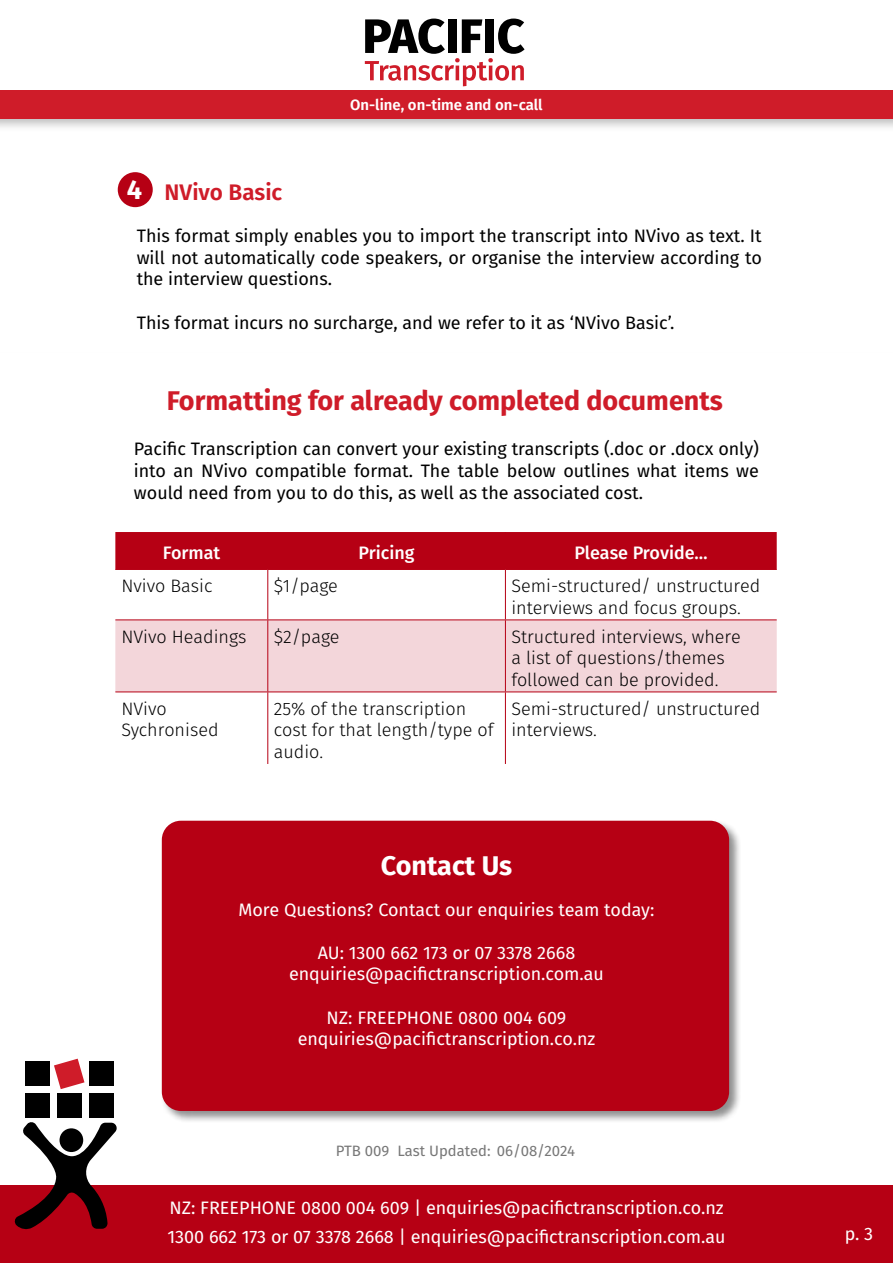
<style>
.page{position:relative;width:893px;height:1263px;background:#fff}
.page>*{position:absolute;margin:0;border:0;box-sizing:border-box;transform-origin:0 0}
.t1{font:700 27.15px "Fira Sans";color:#fff}
.t2{font:700 27px "Fira Sans";color:#cf1c29}
.t3{font:700 27px "Fira Sans";color:#fff}
.t4{font:600 22.5px "Fira Sans";color:#cf1c29}
.t5{font:18px/21.6px "Fira Sans";color:#000;text-align:justify}
.t6{font:18px/21.6px "Fira Sans";color:#fff;text-align:center}
.t7{font:300 18px/21.6px "Fira Sans";color:#000}
.t8{font:500 18px "Fira Sans";color:#fff}
.t9{font:15px "Fira Sans";color:#777}
.t10{font:600 15px "Fira Sans";color:#fff}
</style>
<div class="page">
<div style="left:0;top:1209px;width:893px;height:54px;background:#b60014"></div>
<div style="left:0;top:90px;width:893px;height:28px;background:#cf1c29"></div>
<svg style="left:365px;top:19px;width:160px;height:67px"></svg>
<div style="left:0;top:1185px;width:893px;height:41px;background:#b60014"></div>
<svg style="left:14px;top:1122px;width:103px;height:108px"></svg>
<div style="left:60px;top:1128px;width:23px;height:24px;background:#000;border-radius:50%"></div>
<div style="left:25px;top:1061px;width:25px;height:25px;background:#000"></div>
<svg style="left:54px;top:1059px;width:30px;height:30px"></svg>
<div style="left:89px;top:1061px;width:25px;height:25px;background:#000"></div>
<div style="left:25px;top:1093px;width:25px;height:25px;background:#000"></div>
<div style="left:57px;top:1093px;width:25px;height:25px;background:#000"></div>
<div style="left:89px;top:1093px;width:25px;height:25px;background:#000"></div>
<div style="left:118px;top:172px;width:35px;height:35px;background:#b60014;border-radius:50%"></div>
<div style="left:115px;top:532px;width:662px;height:37px;background:#b60014"></div>
<div style="left:115px;top:620px;width:662px;height:71px;background:#f3d6da"></div>
<hr style="left:267px;top:532px;width:1px;height:37px;background:#b60014">
<hr style="left:505px;top:532px;width:1px;height:37px;background:#b60014">
<hr style="left:267px;top:570px;width:1px;height:49px;background:#b60014">
<hr style="left:505px;top:570px;width:1px;height:49px;background:#b60014">
<hr style="left:267px;top:620px;width:1px;height:71px;background:#b60014">
<hr style="left:505px;top:620px;width:1px;height:71px;background:#b60014">
<hr style="left:267px;top:692px;width:1px;height:72px;background:#b60014">
<hr style="left:505px;top:692px;width:1px;height:72px;background:#b60014">
<hr style="left:115px;top:569px;width:153px;height:1px;background:#b60014">
<hr style="left:268px;top:569px;width:237px;height:1px;background:#b60014">
<hr style="left:505px;top:569px;width:272px;height:1px;background:#b60014">
<hr style="left:115px;top:619px;width:153px;height:1px;background:#b60014">
<hr style="left:268px;top:619px;width:237px;height:1px;background:#b60014">
<hr style="left:505px;top:619px;width:272px;height:1px;background:#b60014">
<hr style="left:115px;top:691px;width:153px;height:1px;background:#b60014">
<hr style="left:268px;top:691px;width:237px;height:1px;background:#b60014">
<hr style="left:505px;top:691px;width:272px;height:1px;background:#b60014">
<div style="left:161px;top:819px;width:580px;height:305px;background:#000;opacity:.44"></div>
<div style="left:165px;top:823px;width:561px;height:285px;background:#b60014;border-radius:16px"></div>
<div style="left:162px;top:821px;width:567px;height:290px;border:5px solid #b60014;border-radius:16px"></div>
<p class="t10" style="left:350px;top:92px;width:194px">On-line, on-time and on-call</p>
<h1 class="t1" style="left:127px;top:167px;width:17px">4</h1>
<p class="t4" style="left:165px;top:174px;width:119px">NVivo Basic</p>
<p class="t5" style="left:137px;top:225px;width:627px">This format simply enables you to import the transcript into NVivo as text. It will not automatically code speakers, or organise the interview according to the interview questions.</p>
<p class="t5" style="left:137px;top:311px;width:539px">This format incurs no surcharge, and we refer to it as ‘NVivo Basic’.</p>
<h2 class="t2" style="left:167px;top:377px;width:558px">Formatting for already completed documents</h2>
<p class="t5" style="left:134px;top:438px;width:627px">Pacific Transcription can convert your existing transcripts (.doc or .docx only) into an NVivo compatible format. The table below outlines what items we would need from you to do this, as well as the associated cost.</p>
<p class="t8" style="left:163px;top:538px;width:59px">Format</p>
<p class="t8" style="left:359px;top:538px;width:57px">Pricing</p>
<p class="t8" style="left:574px;top:538px;width:135px">Please Provide…</p>
<p class="t7" style="left:121px;top:575px;width:93px">Nvivo Basic</p>
<p class="t7" style="left:274px;top:575px;width:66px">$1/page</p>
<p class="t7" style="left:511px;top:575px;width:250px">Semi-structured/ unstructured interviews and focus groups.</p>
<p class="t7" style="left:121px;top:626px;width:127px">NVivo Headings</p>
<p class="t7" style="left:274px;top:626px;width:67px">$2/page</p>
<p class="t7" style="left:511px;top:626px;width:231px">Structured interviews, where a list of questions/themes followed can be provided.</p>
<p class="t7" style="left:121px;top:698px;width:99px">NVivo<br>Sychronised</p>
<p class="t7" style="left:274px;top:698px;width:221px">25% of the transcription cost for that length/type of audio.</p>
<p class="t7" style="left:511px;top:698px;width:250px">Semi-structured/ unstructured interviews.</p>
<h2 class="t3" style="left:381px;top:843px;width:133px">Contact Us</h2>
<p class="t6" style="left:238px;top:898px;width:418px">More Questions? Contact our enquiries team today:</p>
<p class="t6" style="left:289px;top:941px;width:316px">AU: 1300 662 173 or 07 3378 2668 enquiries@pacifictranscription.com.au</p>
<p class="t6" style="left:298px;top:1006px;width:299px">NZ: FREEPHONE 0800 004 609 enquiries@pacifictranscription.co.nz</p>
<p class="t9" style="left:336px;top:1139px;width:241px">PTB 009 Last Updated: 06/08/2024</p>
<p class="t6" style="left:169px;top:1196px;width:556px">NZ: FREEPHONE 0800 004 609 | enquiries@pacifictranscription.co.nz</p>
<p class="t6" style="left:167px;top:1225px;width:560px">1300 662 173 or 07 3378 2668 | enquiries@pacifictranscription.com.au</p>
<p class="t6" style="left:845px;top:1223px;width:30px">p. 3</p>
</div>
